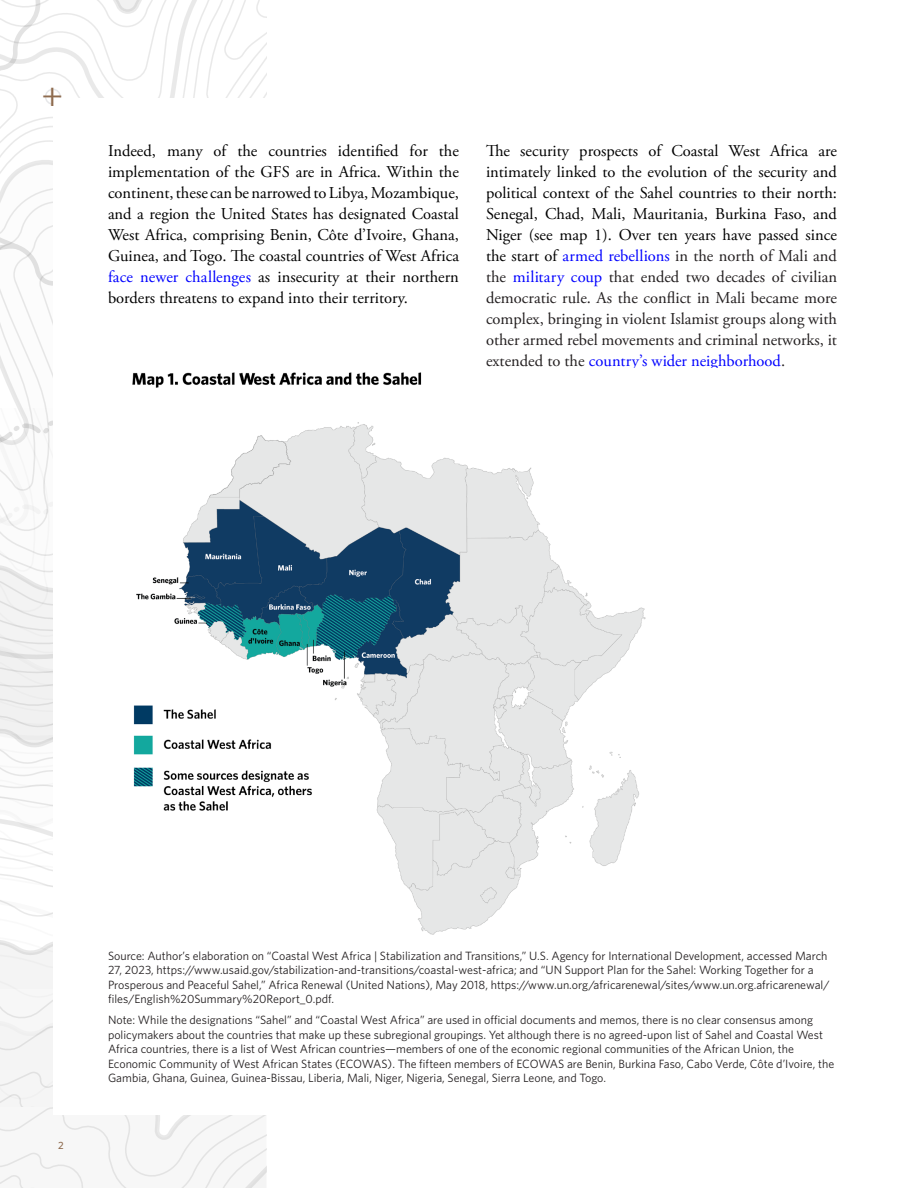
<style>
.page{position:relative;width:918px;height:1188px;background:#fff}
.page>*{position:absolute;margin:0;border:0;box-sizing:border-box;transform-origin:0 0}
.t1{font:37.5px "Minion Pro";color:#8f6c4f}
.Body_Text{font:16.5px/21px "Adobe Garamond Pro";color:#000;text-align:justify}
.Figure_Sources_and_N{font:12px/14.4px "Whitney";color:#231f20}
.t2{font:500 10.5px "Whitney";color:#8f6c4f}
.s1{color:#00f}
.s2{color:#231f20}
</style>
<div class="page">
<svg style="left:0;top:1107px;width:266px;height:81px"></svg>
<div style="left:0;top:984px;width:53px;height:123px;background:#f5f5f5"></div>
<svg style="left:0;top:900px;width:53px;height:84px"></svg>
<svg style="left:0;top:0;width:266px;height:788px"></svg>
<div style="left:37px;top:79px;width:32px;height:31px;background:#fff;border-radius:50%"></div>
<div style="left:45px;top:89px;width:16px;height:16px;border:2px solid #e6e7e9;border-radius:50%"></div>
<div style="left:53px;top:98px;width:784px;height:1017px;background:#fff"></div>
<img style="left:132px;top:372px;width:514px;height:563px">
<h1 class="t1" style="left:42px;top:69px;width:23px">+</h1>
<p class="Body_Text" style="left:108px;top:141px;width:353px">Indeed, many of the countries identified for the implementation of the GFS are in Africa. Within the continent, these can be narrowed to Libya, Mozambique, and a region the United States has designated Coastal West Africa, comprising Benin, Côte d’Ivoire, Ghana, Guinea, and Togo. The coastal countries of West Africa <span class="s1">face newer challenges</span> as insecurity at their northern borders threatens to expand into their territory.</p>
<p class="Body_Text" style="left:486px;top:141px;width:353px">The security prospects of Coastal West Africa are intimately linked to the evolution of the security and political context of the Sahel countries to their north:<br>Senegal, Chad, Mali, Mauritania, Burkina Faso, and Niger (see map 1). Over ten years have passed since the start of <span class="s1">armed rebellions</span> <span class="s2">in the north of Mali and the</span> <span class="s1">military coup</span> <span class="s2">that ended two decades of civilian democratic rule. As the conflict in Mali became more complex, bringing in violent Islamist groups along with other armed rebel movements and criminal networks, it extended to the</span> <span class="s1">country’s wider neighborhood</span><span class="s2">.</span></p>
<p class="t2" style="left:58px;top:1138px;width:7px">2</p>
<p class="Figure_Sources_and_N" style="left:108px;top:948px;width:723px">Source: Author’s elaboration on “Coastal West Africa | Stabilization and Transitions,” U.S. Agency for International Development, accessed March 27, 2023, https://www.usaid.gov/stabilization-and-transitions/coastal-west-africa; and “UN Support Plan for the Sahel: Working Together for a Prosperous and Peaceful Sahel,” Africa Renewal (United Nations), May 2018, https://www.un.org/africarenewal/sites/www.un.org.africarenewal/ files/English%20Summary%20Report_0.pdf.</p>
<p class="Figure_Sources_and_N" style="left:108px;top:1013px;width:728px">Note: While the designations “Sahel” and “Coastal West Africa” are used in official documents and memos, there is no clear consensus among policymakers about the countries that make up these subregional groupings. Yet although there is no agreed-upon list of Sahel and Coastal West Africa countries, there is a list of West African countries—members of one of the economic regional communities of the African Union, the Economic Community of West African States (ECOWAS). The fifteen members of ECOWAS are Benin, Burkina Faso, Cabo Verde, Côte d’Ivoire, the Gambia, Ghana, Guinea, Guinea-Bissau, Liberia, Mali, Niger, Nigeria, Senegal, Sierra Leone, and Togo.</p>
</div>
